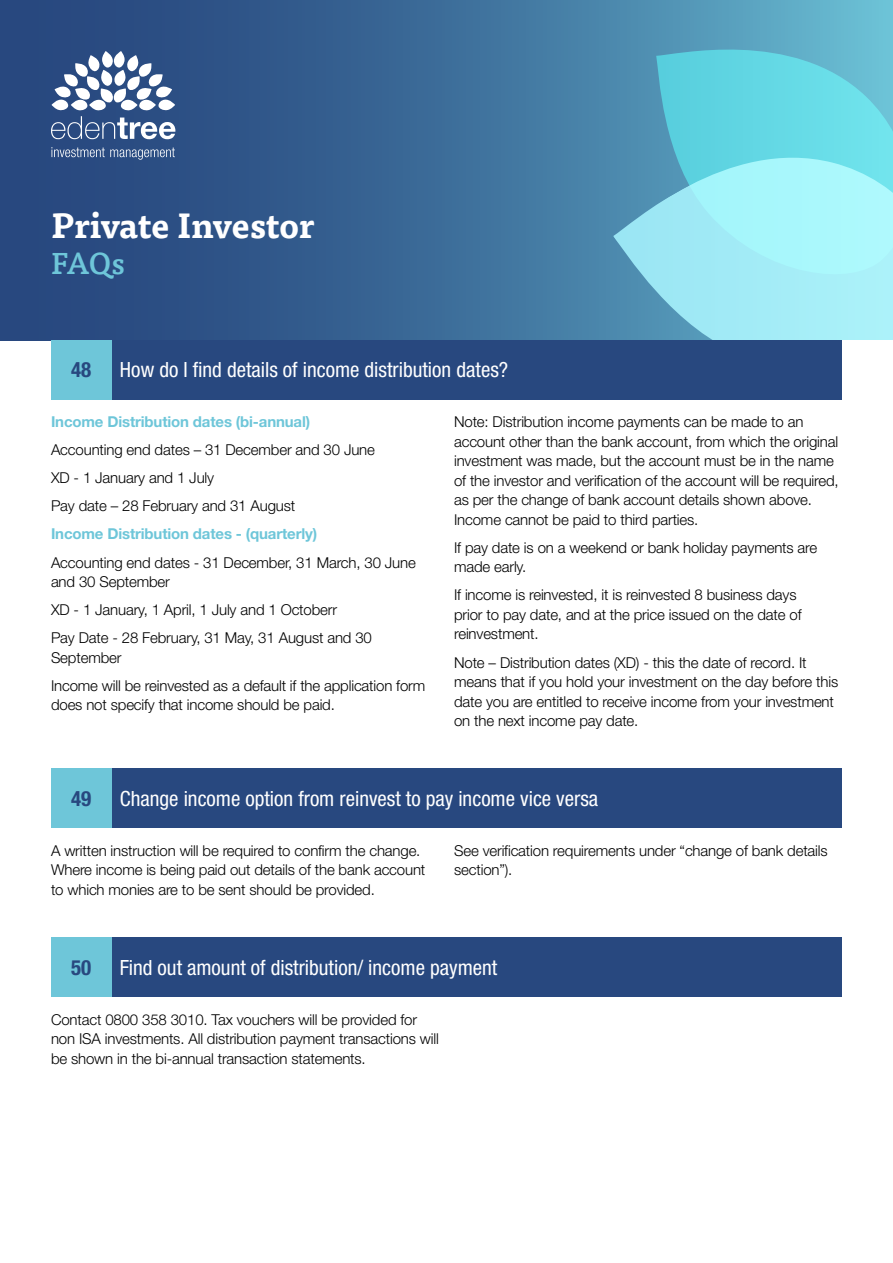
<style>
.page{position:relative;width:893px;height:1263px;background:#fff}
.page>*{position:absolute;margin:0;border:0;box-sizing:border-box;transform-origin:0 0}
.t1{font:700 34.5px "Tisa Pro";color:#fff}
.t2{font:500 30px "Tisa Pro";color:#6ec6d9}
.t3{font:condensed 21px "Helvetica Neue LT Pro";color:#fff}
.t4{font:700 condensed 21px "Helvetica Neue LT Pro";color:#28487f}
.t5{font:300 15px/19.5px "Helvetica Neue LT Pro";letter-spacing:-.01em;color:#000}
.t6{font:700 15px "Helvetica Neue LT Pro";letter-spacing:-.01em;color:#6ec6d9}
</style>
<div class="page">
<svg style="left:0;top:0;width:893px;height:340px"></svg>
<svg style="left:656px;top:50px;width:237px;height:86px;fill:#63d5e2"></svg>
<svg style="left:613px;top:136px;width:280px;height:204px"></svg>
<div style="left:111px;top:340px;width:731px;height:60px;background:#28487f"></div>
<div style="left:111px;top:769px;width:731px;height:59px;background:#28487f"></div>
<div style="left:111px;top:938px;width:731px;height:59px;background:#28487f"></div>
<div style="left:51px;top:340px;width:60px;height:60px;background:#6ec6d9"></div>
<div style="left:51px;top:769px;width:60px;height:59px;background:#6ec6d9"></div>
<div style="left:51px;top:938px;width:60px;height:59px;background:#6ec6d9"></div>
<svg style="left:51px;top:51px;width:124px;height:88px"></svg>
<svg style="left:52px;top:147px;width:123px;height:13px"></svg>
<h1 class="t1" style="left:51px;top:197px;width:265px">Private Investor</h1>
<h2 class="t2" style="left:51px;top:240px;width:75px">FAQs</h2>
<h3 class="t4" style="left:71px;top:357px;width:22px">48</h3>
<h3 class="t3" style="left:120px;top:358px;width:390px">How do I find details of income distribution dates?</h3>
<p class="t6" style="left:51px;top:413px;width:261px">Income Distribution dates (bi-annual)</p>
<p class="t5" style="left:51px;top:436px;width:325px;line-height:28px">Accounting end dates – 31 December and 30 June<br>XD - 1 January and 1 July<br>Pay date – 28 February and 31 August</p>
<p class="t6" style="left:51px;top:525px;width:268px">Income Distribution dates - (quarterly)</p>
<p class="t5" style="left:51px;top:552px;width:366px">Accounting end dates - 31 December, 31 March, 30 June and 30 September</p>
<p class="t5" style="left:51px;top:595px;width:322px;line-height:28px">XD - 1 January, 1 April, 1 July and 1 Octoberr<br>Pay Date - 28 February, 31 May, 31 August and 30</p>
<p class="t5" style="left:51px;top:643px;width:376px;line-height:28px">September<br>Income will be reinvested as a default if the application form</p>
<p class="t5" style="left:51px;top:695px;width:285px">does not specify that income should be paid.</p>
<p class="t5" style="left:454px;top:412px;width:386px">Note: Distribution income payments can be made to an account other than the bank account, from which the original investment was made, but the account must be in the name of the investor and verification of the account will be required, as per the change of bank account details shown above.<br>Income cannot be paid to third parties.</p>
<p class="t5" style="left:454px;top:538px;width:365px">If pay date is on a weekend or bank holiday payments are made early.</p>
<p class="t5" style="left:454px;top:585px;width:349px">If income is reinvested, it is reinvested 8 business days prior to pay date, and at the price issued on the date of reinvestment.</p>
<p class="t5" style="left:454px;top:652px;width:386px">Note – Distribution dates (XD) - this the date of record. It means that if you hold your investment on the day before this date you are entitled to receive income from your investment on the next income pay date.</p>
<h3 class="t4" style="left:71px;top:786px;width:22px">49</h3>
<h3 class="t3" style="left:120px;top:786px;width:480px">Change income option from reinvest to pay income vice versa</h3>
<p class="t5" style="left:51px;top:840px;width:376px">A written instruction will be required to confirm the change.<br>Where income is being paid out details of the bank account to which monies are to be sent should be provided.</p>
<p class="t5" style="left:454px;top:840px;width:375px">See verification requirements under “change of bank details section”).</p>
<h3 class="t4" style="left:71px;top:955px;width:22px">50</h3>
<h3 class="t3" style="left:120px;top:955px;width:379px">Find out amount of distribution/ income payment</h3>
<p class="t5" style="left:51px;top:1009px;width:389px">Contact 0800 358 3010. Tax vouchers will be provided for non ISA investments. All distribution payment transactions will be shown in the bi-annual transaction statements.</p>
</div>
